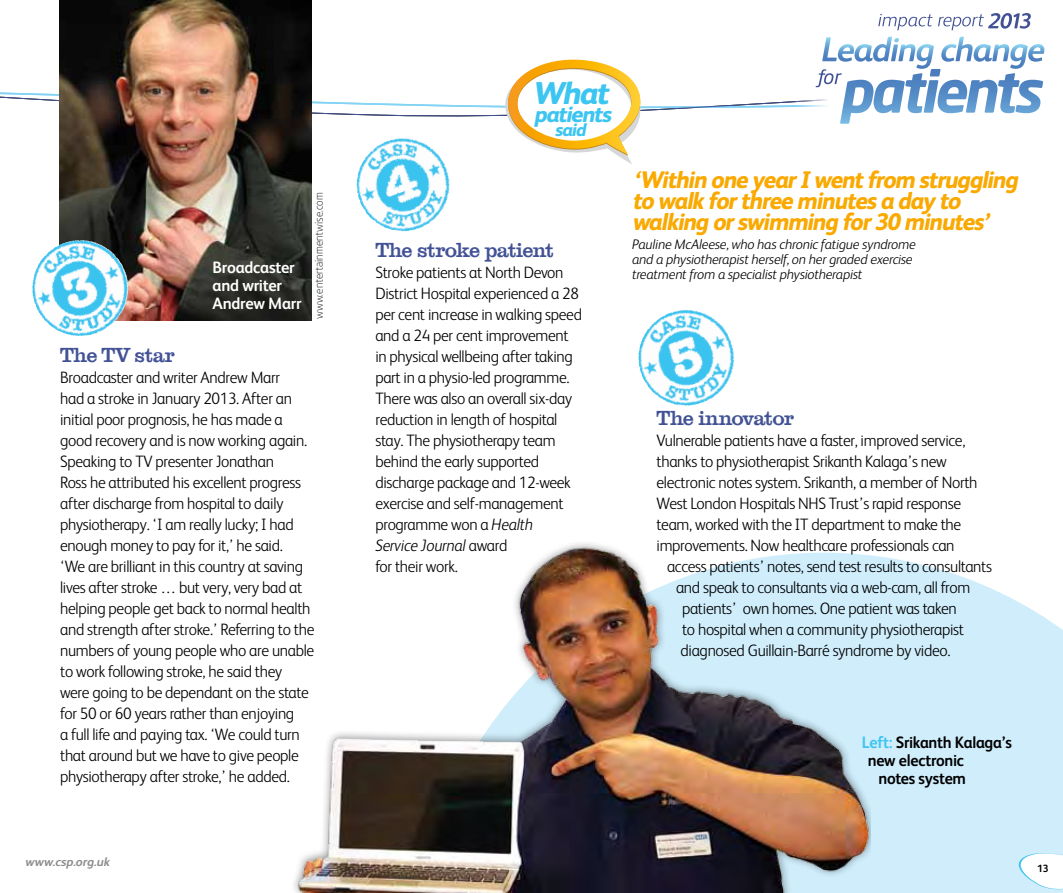
<style>
.page{position:relative;width:1063px;height:893px;background:#fff}
.page>*{position:absolute;margin:0;border:0;box-sizing:border-box;transform-origin:0 0}
.t1{font:italic 800 31.5px "FS Albert";color:#3dc5f1}
.t2{font:italic 800 24px/21px "FS Albert";color:#f9a900}
.t3{font:italic 800 22.35px "FS Albert";color:#3dc5f1}
.t4{font:500 21px "Clarendon Com";letter-spacing:-.035em;color:#425295}
.t5{font:italic 800 18px "FS Albert";color:#3dc5f1}
.t6{font:300 16.5px/21px "FS Albert";letter-spacing:-.02em;color:#000;scale:.96 1}
.t7{font:700 16.5px "FS Albert";letter-spacing:-.02em;color:#000;scale:.96 1}
.t8{font:700 16.5px/18px "FS Albert";letter-spacing:-.02em;color:#fff}
.t9{font:italic 300 13.8px/15.3px "FS Albert";letter-spacing:-.015em;color:#000}
.t10{font:italic 700 12.3px "FS Albert";letter-spacing:-.005em;color:#8b8c8f;scale:1.04 1}
.t11{font:300 10.5px "Neo Sans Std";color:#000}
.t12{font:700 10.5px "FS Albert";color:#000}
.s1{font-style:italic}
.s2{color:#3dc5f1}
</style>
<div class="page">
<svg style="left:876px;top:556px;width:187px;height:337px;fill:#cfedfb"></svg>
<img style="left:60px;top:0;width:251px;height:320px">
<img style="left:294px;top:543px;width:582px;height:350px">
<svg style="left:878px;top:13px;width:153px;height:17px"></svg>
<svg style="left:0;top:37px;width:1045px;height:128px"></svg>
<img style="left:56px;top:240px;width:23px;height:7px">
<img style="left:654px;top:310px;width:33px;height:13px">
<svg style="left:1018px;top:852px;width:45px;height:41px"></svg>
<p class="t8" style="left:213px;top:257px;width:91px">Broadcaster and writer<br>Andrew Marr</p>
<p class="t11" style="left:313px;top:319px;width:128px;rotate:-90deg">www.entertainmentwise.com</p>
<p class="t4" style="left:60px;top:343px;width:116px">The TV star</p>
<p class="t6" style="left:60px;top:366px;width:266px">Broadcaster and writer Andrew Marr<br>had a stroke in January 2013. After an initial poor prognosis, he has made a good recovery and is now working again.<br>Speaking to TV presenter Jonathan<br>Ross he attributed his excellent progress after discharge from hospital to daily physiotherapy. ‘I am really lucky; I had enough money to pay for it,’ he said.<br>‘We are brilliant in this country at saving lives after stroke … but very, very bad at helping people get back to normal health and strength after stroke.’ Referring to the numbers of young people who are unable to work following stroke, he said they were going to be dependant on the state for 50 or 60 years rather than enjoying<br>a full life and paying tax. ‘We could turn that around but we have to give people physiotherapy after stroke,’ he added.</p>
<p class="t10" style="left:26px;top:853px;width:83px">www.csp.org.uk</p>
<h1 class="t1" style="left:532px;top:70px;width:85px">What</h1>
<h3 class="t3" style="left:534px;top:98px;width:84px">patients</h3>
<p class="t5" style="left:555px;top:117px;width:37px">said</p>
<p class="t4" style="left:375px;top:238px;width:180px">The stroke patient</p>
<p class="t6" style="left:375px;top:261px;width:217px">Stroke patients at North Devon<br>District Hospital experienced a 28 per cent increase in walking speed and a 24 per cent improvement in physical wellbeing after taking part in a physio-led programme.<br>There was also an overall six-day reduction in length of hospital stay. The physiotherapy team behind the early supported discharge package and 12-week exercise and self-management programme won a <span class="s1">Health<br>Service Journal</span> award<br>for their work.</p>
<h2 class="t2" style="left:632px;top:168px;width:393px">‘Within oneyearIwentfrom struggling towalkforthreeminutesa dayto walking orswimming for30 minutes’</h2>
<p class="t9" style="left:632px;top:235px;width:285px">Pauline McAleese, who has chronic fatigue syndrome and a physiotherapist herself, on her graded exercise treatment from a specialist physiotherapist</p>
<p class="t4" style="left:657px;top:406px;width:139px">The innovator</p>
<p class="t6" style="left:657px;top:429px;width:336px">Vulnerable patients have a faster, improved service, thanks to physiotherapist Srikanth Kalaga’s new electronic notes system. Srikanth, a member of North West London Hospitals NHS Trust’s rapid response team, worked with the IT department to make the improvements. Now healthcare professionals can</p>
<p class="t6" style="left:667px;top:555px;width:340px">access patients’ notes, send test results to consultants</p>
<p class="t6" style="left:676px;top:576px;width:308px">and speak to consultants via a web-cam, all from</p>
<p class="t6" style="left:682px;top:597px;width:288px">patients’ own homes. One patient was taken</p>
<p class="t6" style="left:682px;top:618px;width:295px">to hospital when a community physiotherapist</p>
<p class="t6" style="left:681px;top:639px;width:283px">diagnosed Guillain-Barré syndrome by video.</p>
<p class="t7" style="left:862px;top:731px;width:158px"><span class="s2">Left:</span> Srikanth Kalaga’s</p>
<p class="t7" style="left:868px;top:749px;width:102px">new electronic</p>
<p class="t7" style="left:878px;top:767px;width:93px">notes system</p>
<p class="t12" style="left:1037px;top:861px;width:13px">13</p>
</div>
